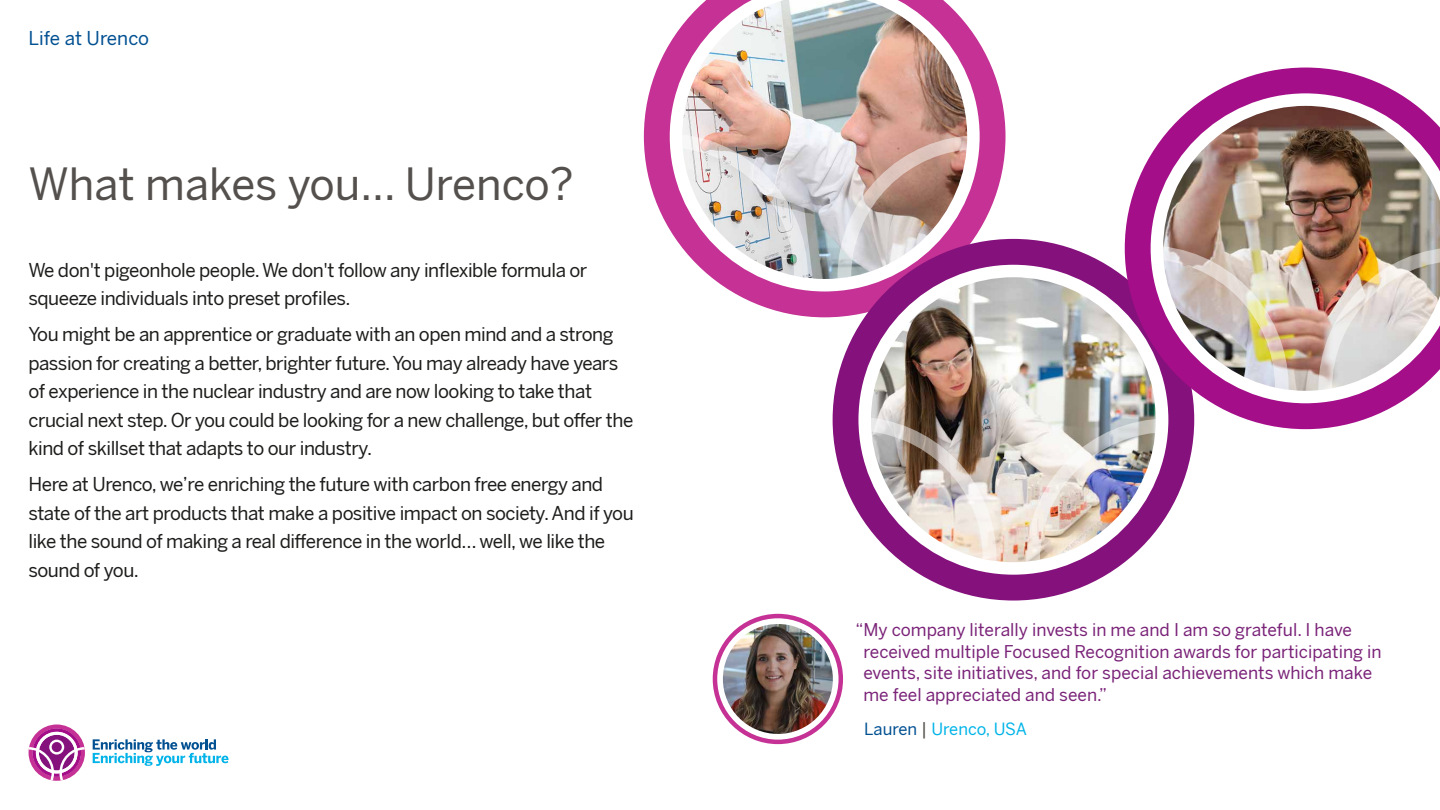
<style>
.page{position:relative;width:1440px;height:810px;background:#fff}
.page>*{position:absolute;margin:0;border:0;box-sizing:border-box;transform-origin:0 0}
.t1{font:43.5px "Benton Sans";color:#54504d}
.t2{font:18.75px/28.5px "Benton Sans";letter-spacing:-.025em;color:#1d1d1b}
.t3{font:18.75px "Benton Sans";color:#005092}
.t4{font:17.25px/21.8px "Benton Sans";color:#7a2378}
.t5{font:16.5px "Benton Sans";color:#00b4e8}
.s1{color:#005092}
.s2{font-size:17.25px;color:#54504d}
</style>
<div class="page">
<img style="left:644px;top:0;width:362px;height:317px">
<img style="left:682px;top:134px;width:126px;height:145px">
<svg style="left:837px;top:135px;width:131px;height:104px;background:#c7a6a2"></svg>
<svg style="left:833px;top:239px;width:361px;height:362px"></svg>
<img style="left:871px;top:277px;width:285px;height:285px;border-radius:142px">
<img style="left:871px;top:417px;width:125px;height:146px">
<img style="left:1026px;top:418px;width:130px;height:145px">
<svg style="left:1125px;top:68px;width:292px;height:361px"></svg>
<img style="left:1163px;top:106px;width:277px;height:285px">
<img style="left:1163px;top:245px;width:126px;height:146px">
<img style="left:1318px;top:247px;width:122px;height:144px">
<img style="left:713px;top:614px;width:130px;height:130px">
<svg style="left:93px;top:739px;width:136px;height:27px"></svg>
<svg style="left:29px;top:725px;width:56px;height:56px"></svg>
<p class="t3" style="left:29px;top:24px;width:122px">Life at Urenco</p>
<h1 class="t1" style="left:28px;top:153px;width:547px">What makes you… Urenco?</h1>
<p class="t2" style="left:28px;top:255px;width:560px">We don't pigeonhole people. We don't follow any inflexible formula or squeeze individuals into preset profiles.</p>
<p class="t2" style="left:28px;top:319px;width:606px">You might be an apprentice or graduate with an open mind and a strong passion for creating a better, brighter future. You may already have years of experience in the nuclear industry and are now looking to take that crucial next step. Or you could be looking for a new challenge, but offer the kind of skillset that adapts to our industry.</p>
<p class="t2" style="left:28px;top:469px;width:607px">Here at Urenco, we’re enriching the future with carbon free energy and state of the art products that make a positive impact on society. And if you like the sound of making a real difference in the world… well, we like the sound of you.</p>
<p class="t4" style="left:863px;top:618px;width:520px;text-indent:-8px">“My company literally invests in me and I am so grateful. I have received multiple Focused Recognition awards for participating in events, site initiatives, and for special achievements which make me feel appreciated and seen.”</p>
<p class="t5" style="left:864px;top:717px;width:164px"><span class="s1">Lauren</span> <span class="s2">|</span> Urenco, USA</p>
</div>
